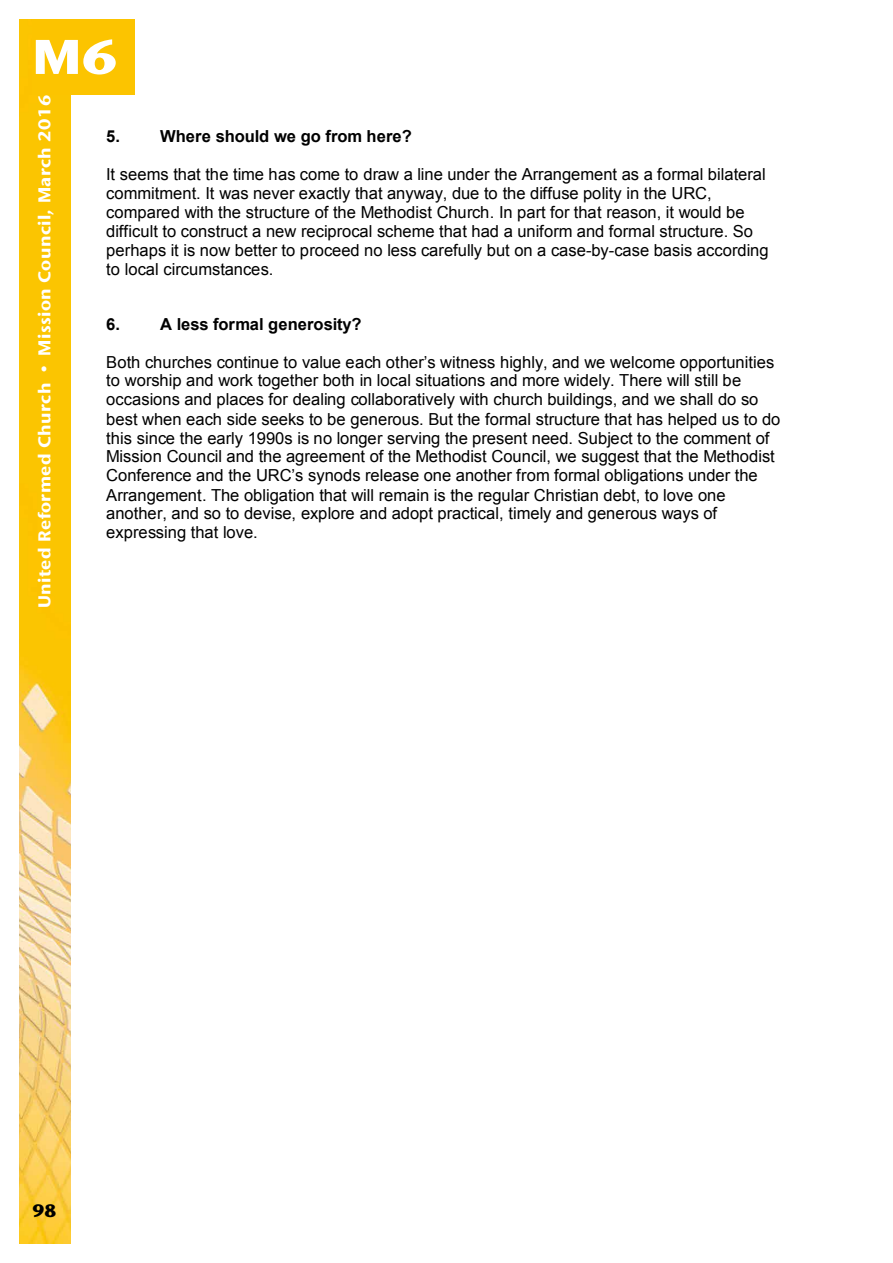
<style>
.page{position:relative;width:893px;height:1263px;background:#fff}
.page>*{position:absolute;margin:0;border:0;box-sizing:border-box;transform-origin:0 0}
.main_side_head_copy{font:800 48.6px "Stone Sans IIITC Std";color:#fff;scale:1.11 1}
.t1{font:800 18px "Stone Sans IIITC Std";color:#000}
.t2{font:700 17.1px "Stone Sans IIITC Std";letter-spacing:.02em;color:#fff;scale:1.05 1}
.t3{font:16.5px/18.9px "Arial";color:#000}
.t4{font:700 16.5px "Arial";color:#000}
</style>
<div class="page">
<img style="left:19px;top:19px;width:51px;height:1225px">
<div style="left:32px;top:19px;width:102px;height:76px;background:#fcc400"></div>
<p class="main_side_head_copy" style="left:32px;top:25px;width:79px">M6</p>
<p class="t2" style="left:34px;top:608px;width:491px;rotate:-90deg">United Reformed Church • Mission Council, March 2016</p>
<p class="t4" style="left:106px;top:125px;width:15px">5.</p>
<p class="t4" style="left:160px;top:125px;width:253px">Where should we go from here?</p>
<p class="t3" style="left:106px;top:165px;width:664px">It seems that the time has come to draw a line under the Arrangement as a formal bilateral commitment. It was never exactly that anyway, due to the diffuse polity in the URC, compared with the structure of the Methodist Church. In part for that reason, it would be difficult to construct a new reciprocal scheme that had a uniform and formal structure. So perhaps it is now better to proceed no less carefully but on a case-by-case basis according to local circumstances.</p>
<p class="t4" style="left:106px;top:313px;width:15px">6.</p>
<p class="t4" style="left:160px;top:313px;width:203px">A less formal generosity?</p>
<p class="t3" style="left:106px;top:353px;width:676px">Both churches continue to value each other’s witness highly, and we welcome opportunities to worship and work together both in local situations and more widely. There will still be occasions and places for dealing collaboratively with church buildings, and we shall do so best when each side seeks to be generous. But the formal structure that has helped us to do this since the early 1990s is no longer serving the present need. Subject to the comment of Mission Council and the agreement of the Methodist Council, we suggest that the Methodist Conference and the URC’s synods release one another from formal obligations under the Arrangement. The obligation that will remain is the regular Christian debt, to love one another, and so to devise, explore and adopt practical, timely and generous ways of expressing that love.</p>
<p class="t1" style="left:33px;top:1199px;width:26px">98</p>
</div>
